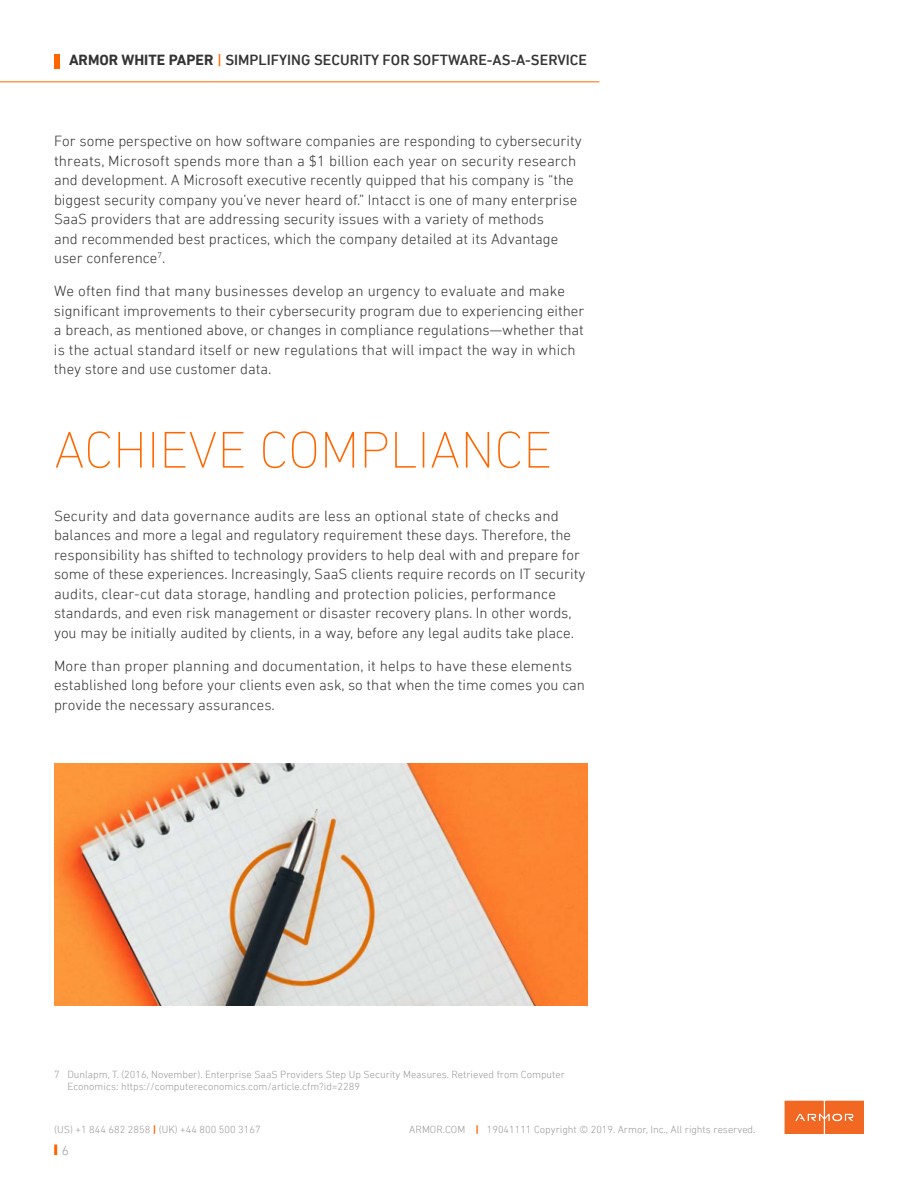
<style>
.page{position:relative;width:918px;height:1188px;background:#fff}
.page>*{position:absolute;margin:0;border:0;box-sizing:border-box;transform-origin:0 0}
.t1{font:200 52.5px "DIN Next LT Pro";color:#f60}
.t2{font:300 15px/19.5px "DIN Next LT Pro";color:#343434}
.t3{font:500 15px "DIN Next LT Pro";color:#343434}
.t4{font:300 13.5px "DIN Next LT Pro";color:#999}
.t5{font:300 10.5px/12.6px "DIN Next LT Pro";color:#999}
.s1{font-weight:700}
.s2{color:#f60}
.s3{font-weight:700;color:#f60}
</style>
<div class="page">
<svg style="left:54px;top:1144px;width:3px;height:11px"></svg>
<div style="left:54px;top:54px;width:5px;height:14px;background:#f60"></div>
<hr style="left:0;top:82px;width:599px;height:1px;background:#f60">
<svg style="left:785px;top:1101px;width:79px;height:33px;background:#f27131"></svg>
<img style="left:54px;top:764px;width:534px;height:242px">
<p class="t3" style="left:69px;top:51px;width:520px"><span class="s1">ARMOR WHITE PAPER</span> <span class="s2">|</span> SIMPLIFYING SECURITY FOR SOFTWARE-AS-A-SERVICE</p>
<p class="t2" style="left:54px;top:131px;width:529px">For some perspective on how software companies are responding to cybersecurity threats, Microsoft spends more than a $1 billion each year on security research and development. A Microsoft executive recently quipped that his company is “the biggest security company you’ve never heard of.” Intacct is one of many enterprise SaaS providers that are addressing security issues with a variety of methods<br>and recommended best practices, which the company detailed at its Advantage user conference<sup>7</sup>.</p>
<p class="t2" style="left:54px;top:281px;width:532px">We often find that many businesses develop an urgency to evaluate and make significant improvements to their cybersecurity program due to experiencing either a breach, as mentioned above, or changes in compliance regulations—whether that is the actual standard itself or new regulations that will impact the way in which they store and use customer data.</p>
<h1 class="t1" style="left:54px;top:420px;width:500px">ACHIEVE COMPLIANCE</h1>
<p class="t2" style="left:54px;top:505px;width:533px">Security and data governance audits are less an optional state of checks and balances and more a legal and regulatory requirement these days. Therefore, the responsibility has shifted to technology providers to help deal with and prepare for some of these experiences. Increasingly, SaaS clients require records on IT security audits, clear-cut data storage, handling and protection policies, performance standards, and even risk management or disaster recovery plans. In other words, you may be initially audited by clients, in a way, before any legal audits take place.</p>
<p class="t2" style="left:54px;top:655px;width:533px">More than proper planning and documentation, it helps to have these elements established long before your clients even ask, so that when the time comes you can provide the necessary assurances.</p>
<p class="t5" style="left:68px;top:1068px;width:499px;text-indent:-14px">7 Dunlapm, T. (2016, November). Enterprise SaaS Providers Step Up Security Measures. Retrieved from Computer<br>Economics: https://computereconomics.com/article.cfm?id=2289</p>
<p class="t5" style="left:54px;top:1123px;width:208px">(US) +1 844 682 2858 <span class="s3">|</span> (UK) +44 800 500 3167</p>
<p class="t4" style="left:62px;top:1142px;width:9px">6</p>
<p class="t5" style="left:409px;top:1123px;width:348px">ARMOR.COM <span class="s3">|</span> 19041111 Copyright © 2019. Armor, Inc., All rights reserved.</p>
</div>
